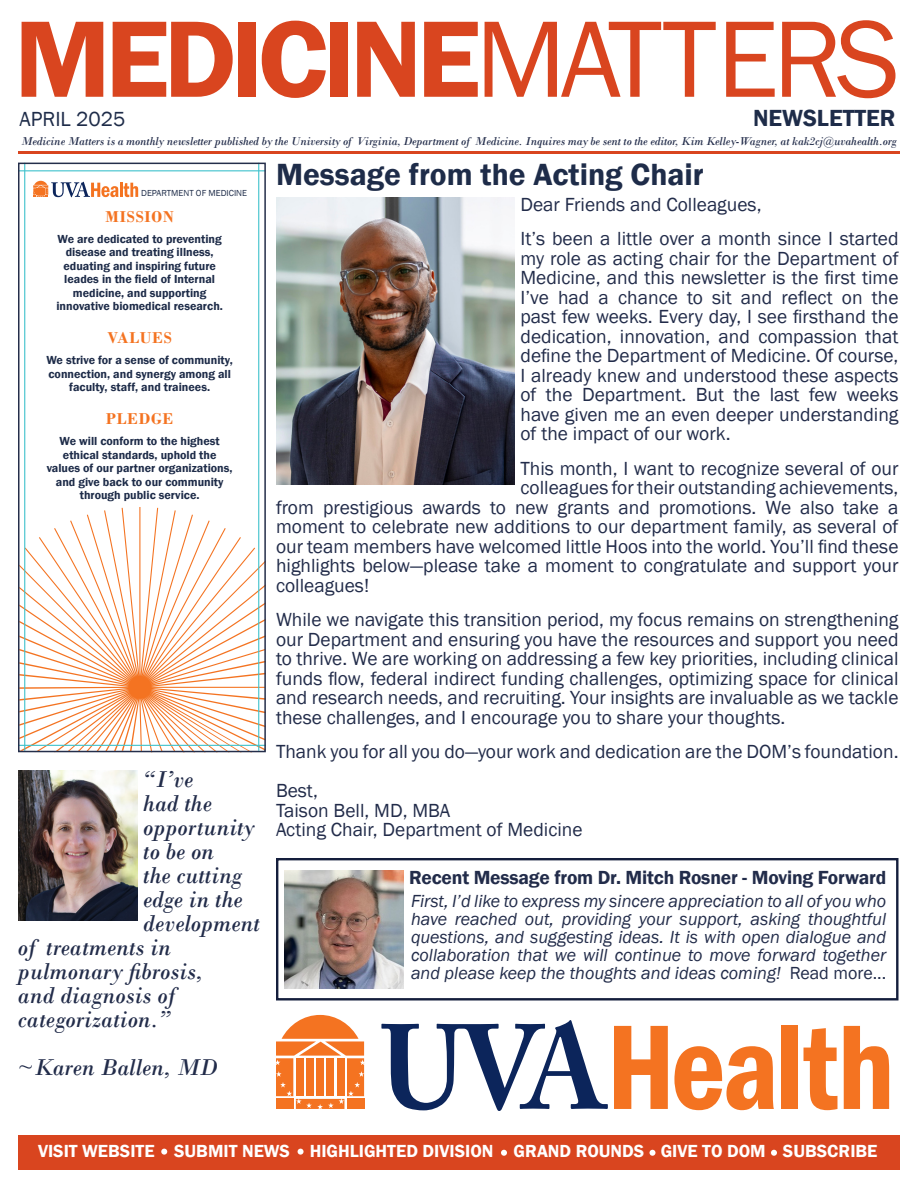
<style>
.page{position:relative;width:918px;height:1188px;background:#fff}
.page>*{position:absolute;margin:0;border:0;box-sizing:border-box;transform-origin:0 0}
.t1{font:600 112.5px "Franklin Gothic";letter-spacing:-.05em;color:#d9451f}
.t2{font:600 31.5px "Franklin Gothic";color:#1e2c49}
.t3{font:italic 24px "Bodoni";color:#222c4a}
.t4{font:600 24px "Franklin Gothic";color:#1e2c49}
.t5{font:21px "Franklin Gothic";color:#1e2c49}
.t6{font:19.5px/19.5px "Franklin Gothic";color:#222c4a;text-align:justify}
.t7{font:600 19.5px "Franklin Gothic";letter-spacing:-.01em;color:#222c4a}
.t8{font:italic 18px/18px "Franklin Gothic";color:#222c4a;text-align:justify}
.t9{font:600 18px "Franklin Gothic";color:#fff}
.t10{font:700 16.5px "Bodoni";letter-spacing:.05em;color:#f47321}
.t11{font:600 12px/13.5px "Franklin Gothic";color:#1e2c49;text-align:center}
.t12{font:italic 12px "Bodoni";letter-spacing:-.015em;color:#222c4a}
.t13{font:9px "Franklin Gothic";color:#1e2c49}
.s1{font-weight:400}
.s2{font-style:normal}
</style>
<div class="page">
<div style="left:276px;top:858px;width:623px;height:142px;border:2px solid #141e3c"></div>
<svg style="left:21px;top:507px;width:242px;height:242px"></svg>
<svg style="left:33px;top:181px;width:85px;height:16px"></svg>
<hr style="left:120px;top:183px;width:3px;height:14px;background:#f47321">
<svg style="left:124px;top:183px;width:14px;height:14px"></svg>
<hr style="left:24px;top:163px;width:1px;height:588px;background:#40c2cc">
<hr style="left:18px;top:170px;width:248px;height:1px;background:#40c2cc">
<hr style="left:258px;top:163px;width:1px;height:588px;background:#40c2cc">
<hr style="left:18px;top:745px;width:248px;height:1px;background:#40c2cc">
<div style="left:18px;top:163px;width:248px;height:589px;border:2px solid #242e4a"></div>
<div style="left:18px;top:1136px;width:882px;height:34px;background:#d9451f"></div>
<svg style="left:161px;top:1149px;width:6px;height:6px"></svg>
<svg style="left:298px;top:1149px;width:6px;height:6px"></svg>
<svg style="left:501px;top:1150px;width:6px;height:6px"></svg>
<svg style="left:650px;top:1150px;width:6px;height:6px"></svg>
<svg style="left:771px;top:1150px;width:6px;height:6px"></svg>
<img style="left:18px;top:771px;width:119px;height:150px">
<img style="left:277px;top:197px;width:237px;height:287px">
<img style="left:284px;top:870px;width:119px;height:118px">
<svg style="left:276px;top:1015px;width:88px;height:94px"></svg>
<svg style="left:381px;top:1020px;width:227px;height:91px"></svg>
<svg style="left:614px;top:1026px;width:54px;height:83px"></svg>
<svg style="left:674px;top:1046px;width:100px;height:64px"></svg>
<div style="left:781px;top:1026px;width:17px;height:83px;background:#f47321"></div>
<svg style="left:804px;top:1028px;width:33px;height:82px"></svg>
<svg style="left:844px;top:1026px;width:45px;height:83px"></svg>
<hr style="left:18px;top:152px;width:882px;height:2px;background:#d9451f">
<p class="t1" style="left:14px;top:-10px;width:887px">MEDICINE<span class="s1">MATTERS</span></p>
<p class="t4" style="left:753px;top:103px;width:144px">NEWSLETTER</p>
<p class="t5" style="left:20px;top:106px;width:107px">APRIL 2025</p>
<p class="t12" style="left:21px;top:133px;width:877px">Medicine Matters is a monthly newsletter published by the University of Virginia, Department of Medicine. Inquires may be sent to the editor, Kim Kelley-Wagner, at kak2cj@uvahealth.org</p>
<p class="t13" style="left:141px;top:187px;width:107px">DEPARTMENT OF MEDICINE</p>
<p class="t10" style="left:106px;top:207px;width:70px">MISSION</p>
<p class="t11" style="left:56px;top:232px;width:168px">We are dedicated to preventing disease and treating illness, eduating and inspiring future leades in the field of Internal medicine, and supporting innovative biomedical research.</p>
<p class="t10" style="left:108px;top:328px;width:66px">VALUES</p>
<p class="t11" style="left:46px;top:354px;width:188px">We strive for a sense of community, connection, and synergy among all faculty, staff, and trainees.</p>
<p class="t10" style="left:106px;top:409px;width:69px">PLEDGE</p>
<p class="t11" style="left:47px;top:435px;width:187px">We will conform to the highest ethical standards, uphold the values of our partner organizations, and give back to our community through public service.</p>
<p class="t3" style="left:143px;top:765px;width:51px">“I’ve</p>
<p class="t3" style="left:143px;top:789px;width:70px">had the</p>
<p class="t3" style="left:143px;top:813px;width:113px">opportunity</p>
<p class="t3" style="left:143px;top:837px;width:73px">to be on</p>
<p class="t3" style="left:143px;top:861px;width:101px">the cutting</p>
<p class="t3" style="left:143px;top:885px;width:101px">edge in the</p>
<p class="t3" style="left:143px;top:909px;width:118px">development</p>
<p class="t3" style="left:18px;top:933px;width:155px">of treatments in</p>
<p class="t3" style="left:18px;top:957px;width:186px">pulmonary fibrosis,</p>
<p class="t3" style="left:18px;top:981px;width:159px">and diagnosis of</p>
<p class="t3" style="left:18px;top:1005px;width:154px">categorization.”</p>
<p class="t3" style="left:18px;top:1053px;width:202px">~Karen Ballen, MD</p>
<p class="t2" style="left:276px;top:155px;width:429px">Message from the Acting Chair</p>
<p class="t6" style="left:520px;top:195px;width:243px">Dear Friends and Colleagues,</p>
<p class="t6" style="left:520px;top:229px;width:380px">It’s been a little over a month since I started my role as acting chair for the Department of Medicine, and this newsletter is the first time I’ve had a chance to sit and reflect on the past few weeks. Every day, I see firsthand the dedication, innovation, and compassion that define the Department of Medicine. Of course, I already knew and understood these aspects of the Department. But the last few weeks have given me an even deeper understanding of the impact of our work.</p>
<p class="t6" style="left:520px;top:459px;width:380px">This month, I want to recognize several of our</p>
<p class="t6" style="left:520px;top:478px;width:380px">colleagues for their outstanding achievements,</p>
<p class="t6" style="left:276px;top:498px;width:624px">from prestigious awards to new grants and promotions. We also take a</p>
<p class="t6" style="left:276px;top:517px;width:624px">moment to celebrate new additions to our department family, as several of</p>
<p class="t6" style="left:276px;top:537px;width:624px">our team members have welcomed little Hoos into the world. You’ll find these</p>
<p class="t6" style="left:276px;top:556px;width:624px">highlights below—please take a moment to congratulate and support your</p>
<p class="t6" style="left:276px;top:576px;width:95px">colleagues!</p>
<p class="t6" style="left:276px;top:610px;width:624px">While we navigate this transition period, my focus remains on strengthening our Department and ensuring you have the resources and support you need to thrive. We are working on addressing a few key priorities, including clinical funds flow, federal indirect funding challenges, optimizing space for clinical and research needs, and recruiting. Your insights are invaluable as we tackle these challenges, and I encourage you to share your thoughts.</p>
<p class="t6" style="left:276px;top:742px;width:624px">Thank you for all you do—your work and dedication are the DOM’s foundation.</p>
<p class="t6" style="left:276px;top:781px;width:43px">Best,</p>
<p class="t6" style="left:276px;top:801px;width:176px">Taison Bell, MD, MBA</p>
<p class="t6" style="left:276px;top:820px;width:308px">Acting Chair, Department of Medicine</p>
<p class="t7" style="left:409px;top:865px;width:478px">Recent Message from Dr. Mitch Rosner - Moving Forward</p>
<p class="t8" style="left:411px;top:892px;width:477px">First, I’d like to express my sincere appreciation to all of you who have reached out, providing your support, asking thoughtful questions, and suggesting ideas. It is with open dialogue and collaboration that we will continue to move forward together and please keep the thoughts and ideas coming! <span class="s2">Read more...</span></p>
<p class="t9" style="left:38px;top:1140px;width:118px">VISIT WEBSITE</p>
<p class="t9" style="left:174px;top:1140px;width:117px">SUBMIT NEWS</p>
<p class="t9" style="left:514px;top:1140px;width:132px">GRAND ROUNDS</p>
<p class="t9" style="left:661px;top:1140px;width:106px">GIVE TO DOM</p>
<p class="t9" style="left:783px;top:1140px;width:96px">SUBSCRIBE</p>
<p class="t9" style="left:310px;top:1140px;width:185px">HIGHLIGHTED DIVISION</p>
</div>
